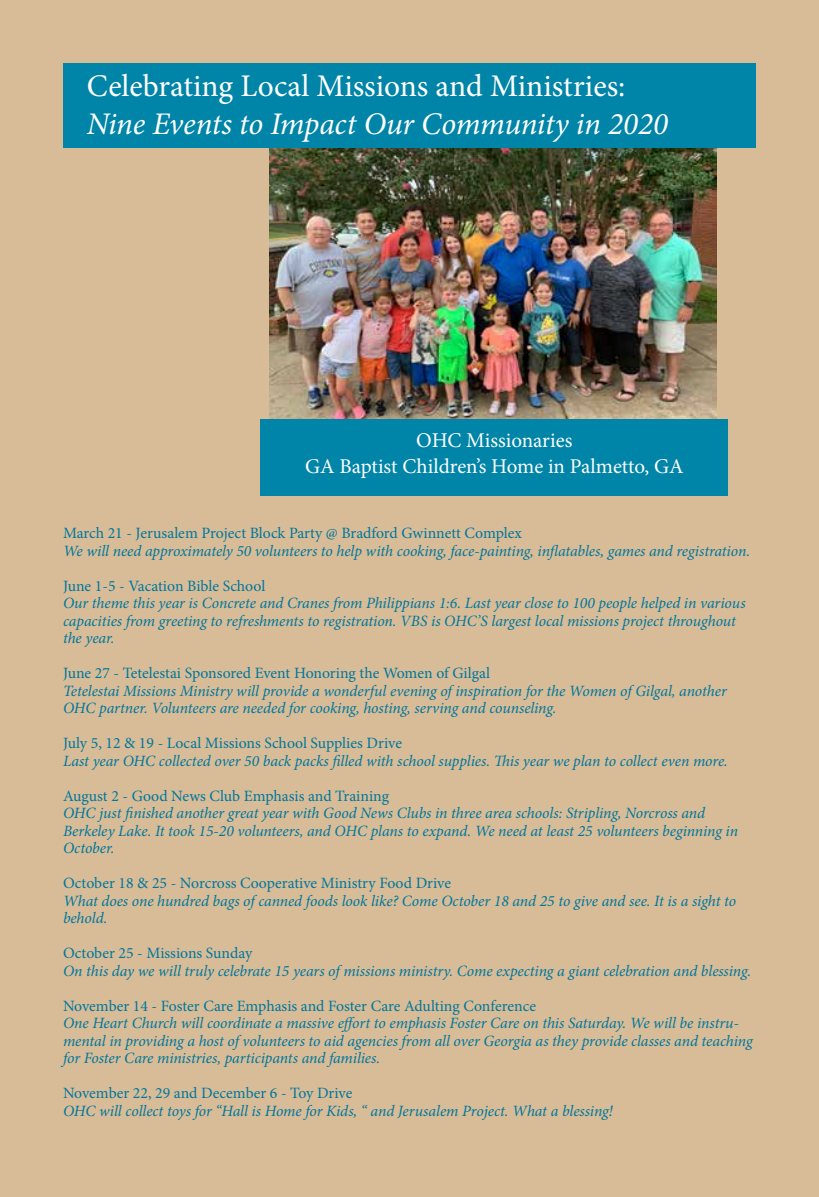
<style>
.page{position:relative;width:819px;height:1197px;background:#d8bc97}
.page>*{position:absolute;margin:0;border:0;box-sizing:border-box;transform-origin:0 0}
.t1{font:31.5px "Minion Pro";color:#fff}
.t2{font:italic 31.5px "Minion Pro";letter-spacing:-.01em;color:#fff}
.t3{font:21px/25.2px "Minion Pro";letter-spacing:-.005em;color:#fff;text-align:center}
.t4{font:italic 15.75px/17.5px "Minion Pro";letter-spacing:-.01em;color:#00769d}
.t5{font:15.75px "Minion Pro";letter-spacing:-.005em;color:#00769d}
</style>
<div class="page">
<img style="left:269px;top:147px;width:448px;height:272px">
<div style="left:63px;top:63px;width:693px;height:84px;background:#0085a9"></div>
<div style="left:261px;top:419px;width:467px;height:76px;background:#0085a9"></div>
<h1 class="t1" style="left:87px;top:65px;width:540px">Celebrating Local Missions and Ministries:</h1>
<h1 class="t2" style="left:87px;top:102px;width:583px">Nine Events to Impact Our Community in 2020</h1>
<h2 class="t3" style="left:305px;top:428px;width:380px">OHC Missionaries<br>GA Baptist Children’s Home in Palmetto, GA</h2>
<p class="t5" style="left:63px;top:523px;width:460px">March 21 - Jerusalem Project Block Party @ Bradford Gwinnett Complex</p>
<p class="t4" style="left:63px;top:542px;width:689px">We will need approximately 50 volunteers to help with cooking, face-painting, inflatables, games and registration.</p>
<p class="t5" style="left:63px;top:575px;width:204px">June 1-5 - Vacation Bible School</p>
<p class="t4" style="left:63px;top:594px;width:684px">Our theme this year is Concrete and Cranes from Philippians 1:6. Last year close to 100 people helped in various capacities from greeting to refreshments to registration. VBS is OHC’S largest local missions project throughout the year.</p>
<p class="t5" style="left:63px;top:663px;width:429px">June 27 - Tetelestai Sponsored Event Honoring the Women of Gilgal</p>
<p class="t4" style="left:63px;top:682px;width:665px">Tetelestai Missions Ministry will provide a wonderful evening of inspiration for the Women of Gilgal, another<br>OHC partner. Volunteers are needed for cooking, hosting, serving and counseling.</p>
<p class="t5" style="left:63px;top:733px;width:341px">July 5, 12 &amp; 19 - Local Missions School Supplies Drive</p>
<p class="t4" style="left:63px;top:752px;width:667px">Last year OHC collected over 50 back packs filled with school supplies. This year we plan to collect even more.</p>
<p class="t5" style="left:63px;top:785px;width:328px">August 2 - Good News Club Emphasis and Training</p>
<p class="t4" style="left:63px;top:804px;width:677px">OHC just finished another great year with Good News Clubs in three area schools: Stripling, Norcross and<br>Berkeley Lake. It took 15-20 volunteers, and OHC plans to expand. We need at least 25 volunteers beginning in<br>October.</p>
<p class="t5" style="left:63px;top:873px;width:390px">October 18 &amp; 25 - Norcross Cooperative Ministry Food Drive</p>
<p class="t4" style="left:63px;top:892px;width:675px">What does one hundred bags of canned foods look like? Come October 18 and 25 to give and see. It is a sight to behold.</p>
<p class="t5" style="left:63px;top:943px;width:191px">October 25 - Missions Sunday</p>
<p class="t4" style="left:63px;top:962px;width:690px">On this day we will truly celebrate 15 years of missions ministry. Come expecting a giant celebration and blessing.</p>
<p class="t5" style="left:63px;top:995px;width:475px">November 14 - Foster Care Emphasis and Foster Care Adulting Conference</p>
<p class="t4" style="left:63px;top:1014px;width:691px">One Heart Church will coordinate a massive effort to emphasis Foster Care on this Saturday. We will be instru&shy;mental in providing a host of volunteers to aid agencies from all over Georgia as they provide classes and teaching for Foster Care ministries, participants and families.</p>
<p class="t5" style="left:63px;top:1082px;width:291px">November 22, 29 and December 6 - Toy Drive</p>
<p class="t4" style="left:63px;top:1102px;width:551px">OHC will collect toys for “Hall is Home for Kids, “ and Jerusalem Project. What a blessing!</p>
</div>
